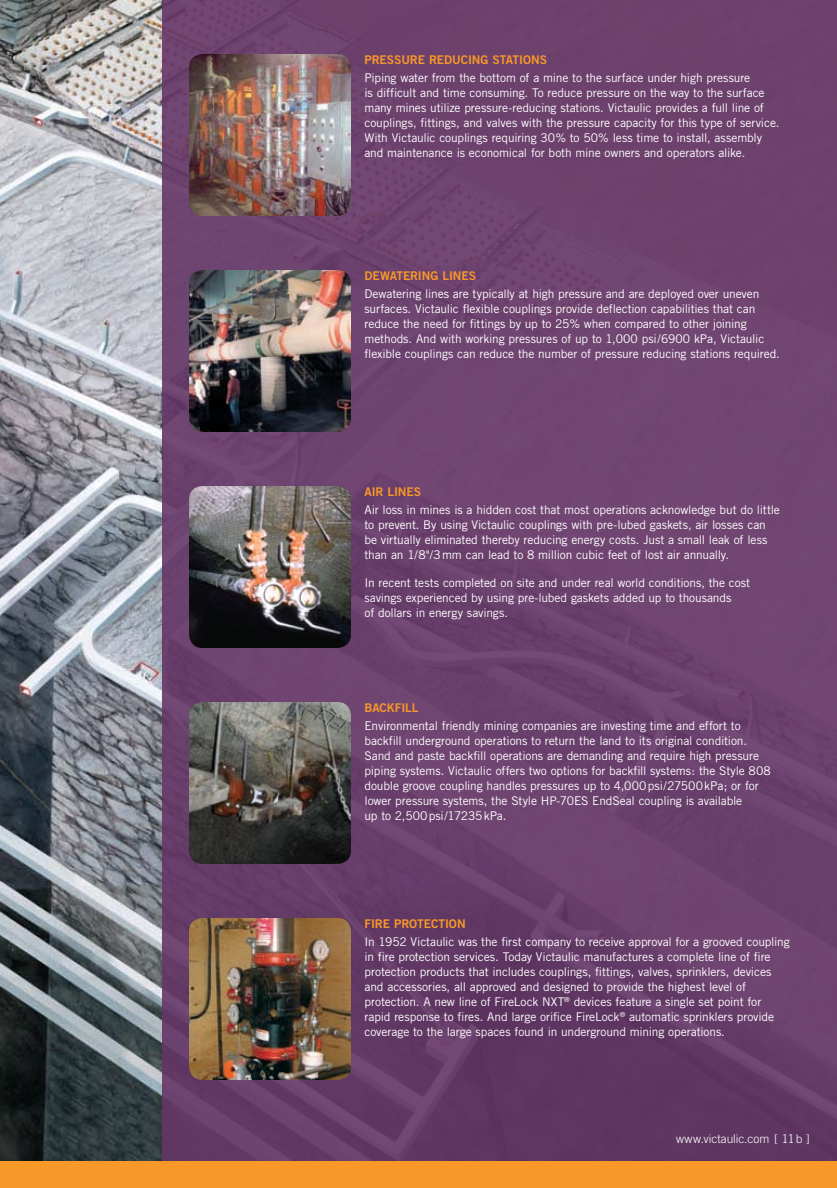
<style>
.page{position:relative;width:837px;height:1188px;background:#fff}
.page>*{position:absolute;margin:0;border:0;box-sizing:border-box;transform-origin:0 0}
.t1{font:12px/15px "Trade Gothic";letter-spacing:-.01em;color:#fff}
.t2{font:12px "Trade Gothic Bold Two";letter-spacing:-.005em;color:#f89828}
.t3{font:300 12px "Trade Gothic";color:#fff}
</style>
<div class="page">
<img style="left:0;top:0;width:162px;height:1161px">
<div style="left:0;top:1161px;width:837px;height:27px;background:#f89828"></div>
<div style="left:162px;top:0;width:675px;height:1161px;background:linear-gradient(to right,#6a406c,#6c426d)"></div>
<hr style="left:836px;top:0;width:1px;height:1188px;background:#ec008c">
<img style="left:189px;top:54px;width:162px;height:162px">
<img style="left:189px;top:270px;width:162px;height:162px">
<img style="left:189px;top:486px;width:162px;height:162px">
<img style="left:189px;top:702px;width:162px;height:162px">
<img style="left:189px;top:918px;width:162px;height:162px">
<p class="t2" style="left:364px;top:52px;width:16px">PRESSURE</p>
<p class="t2" style="left:429px;top:52px;width:17px">REDU</p>
<p class="t2" style="left:461px;top:52px;width:47px">CI NG STATIO</p>
<p class="t2" style="left:531px;top:52px;width:15px">NS</p>
<p class="t1" style="left:364px;top:70px;width:417px">Piping water from the bottom of a mine to the surface under high pressure<br>is difficult and time consuming. To reduce pressure on the way to the surface many mines utilize pressure-reducing stations. Victaulic provides a full line of couplings, fittings, and valves with the pressure capacity for this type of service.<br>With Victaulic couplings requiring 30% to 50% less time to install, assembly and maintenance is economical for both mine owners and operators alike.</p>
<p class="t2" style="left:364px;top:268px;width:16px">DEWATERI</p>
<p class="t2" style="left:422px;top:268px;width:48px">NG LINES</p>
<p class="t1" style="left:364px;top:286px;width:417px">Dewatering lines are typically at high pressure and are deployed over uneven surfaces. Victaulic flexible couplings provide deflection capabilities that can reduce the need for fittings by up to 25% when compared to other joining methods. And with working pressures of up to 1,000 psi/6900 kPa, Victaulic flexible couplings can reduce the number of pressure reducing stations required.</p>
<p class="t2" style="left:364px;top:484px;width:50px">AIR LINES</p>
<p class="t1" style="left:365px;top:502px;width:417px">Air loss in mines is a hidden cost that most operations acknowledge but do little to prevent. By using Victaulic couplings with pre-lubed gaskets, air losses can be virtually eliminated thereby reducing energy costs. Just a small leak of less than an 1/8"/3mm can lead to 8 million cubic feet of lost air annually.</p>
<p class="t1" style="left:365px;top:576px;width:387px">In recent tests completed on site and under real world conditions, the cost savings experienced by using pre-lubed gaskets added up to thousands<br>of dollars in energy savings.</p>
<p class="t2" style="left:365px;top:700px;width:30px">BACKFILL</p>
<p class="t1" style="left:365px;top:718px;width:408px">Environmental friendly mining companies are investing time and effort to backfill underground operations to return the land to its original condition.<br>Sand and paste backfill operations are demanding and require high pressure piping systems. Victaulic offers two options for backfill systems: the Style 808 double groove coupling handles pressures up to 4,000psi/27500kPa; or for lower pressure systems, the Style HP-70ES EndSeal coupling is available<br>up to 2,500psi/17235kPa.</p>
<p class="t2" style="left:365px;top:916px;width:14px">FIRE</p>
<p class="t2" style="left:394px;top:916px;width:16px">PROTE</p>
<p class="t2" style="left:431px;top:916px;width:36px">CTIO N</p>
<p class="t1" style="left:364px;top:934px;width:427px">In 1952 Victaulic was the first company to receive approval for a grooved coupling in fire protection services. Today Victaulic manufactures a complete line of fire protection products that includes couplings, fittings, valves, sprinklers, devices and accessories, all approved and designed to provide the highest level of protection. A new line of FireLock NXT<sup>®</sup> devices feature a single set point for rapid response to fires. And large orifice FireLock<sup>®</sup> automatic sprinklers provide coverage to the large spaces found in underground mining operations.</p>
<p class="t3" style="left:676px;top:1132px;width:135px">www.victaulic.com [ 11b ]</p>
</div>
